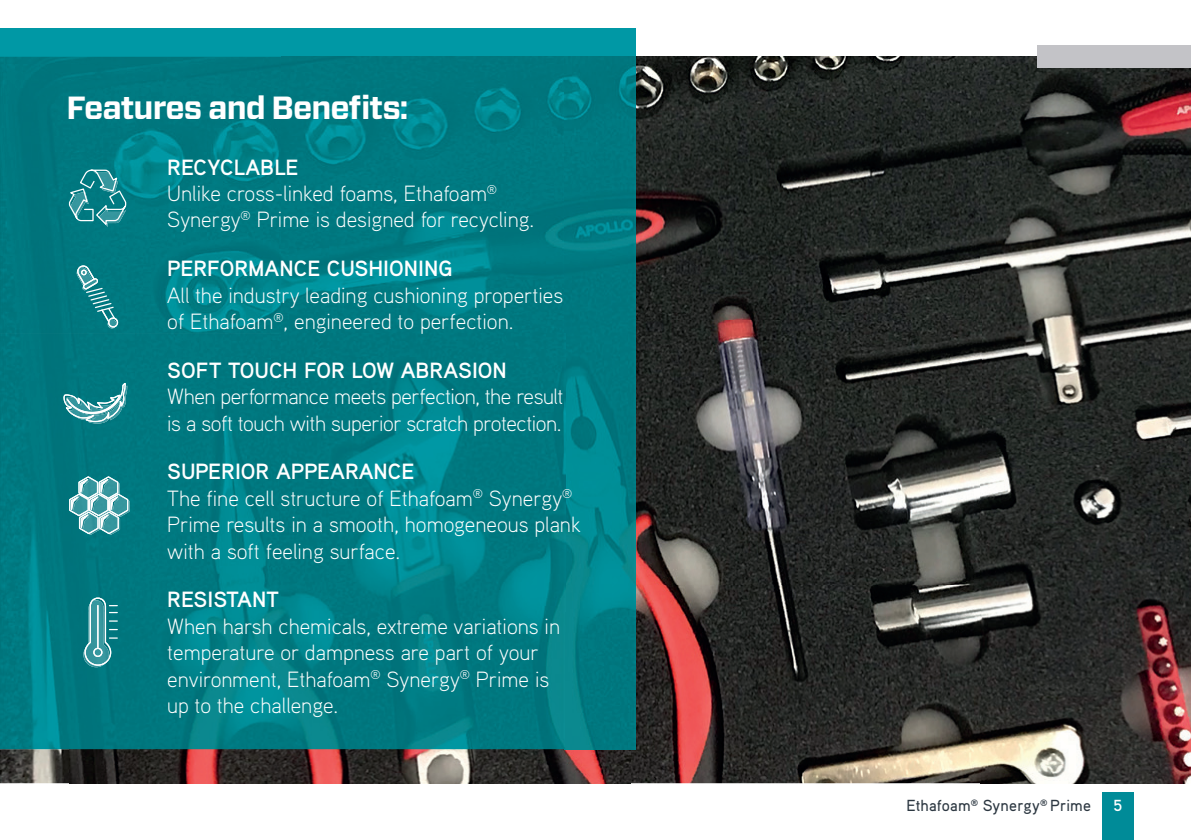
<style>
.page{position:relative;width:1191px;height:840px;background:#fff}
.page>*{position:absolute;margin:0;border:0;box-sizing:border-box;transform-origin:0 0}
.t1{font:700 32px "Forza";letter-spacing:-.03em;color:#fff}
.t2{font:300 22px/26.4px "Aaux Pro OT";color:#fff}
.t3{font:300 22px/26.4px "Aaux Pro OT";letter-spacing:-.02em;color:#fff}
.t4{font:700 22px "Aaux Pro OT";color:#fff}
.t5{font:500 16px "Aaux Pro OT";letter-spacing:.01em;color:#2c3741}
.t6{font:700 16px "Aaux Pro OT";color:#fff}
.s1{font-weight:700}
</style>
<div class="page">
<img style="left:0;top:748px;width:69px;height:34px">
<img style="left:635px;top:57px;width:345px;height:527px">
<img style="left:980px;top:57px;width:211px;height:725px">
<img style="left:630px;top:584px;width:351px;height:198px">
<img style="left:69px;top:748px;width:561px;height:34px">
<div style="left:0;top:28px;width:635px;height:29px;background:#0098a5"></div>
<img style="left:0;top:57px;width:635px;height:691px">
<hr style="left:0;top:28px;width:1px;height:129px;background:#008b98">
<svg style="left:68px;top:169px;width:59px;height:58px;background:#2c9197"></svg>
<svg style="left:77px;top:265px;width:41px;height:63px;background:#268c93"></svg>
<img style="left:126px;top:385px;width:1px;height:32px">
<svg style="left:63px;top:383px;width:63px;height:39px;background:#449ba1"></svg>
<img style="left:128px;top:495px;width:1px;height:21px">
<img style="left:102px;top:533px;width:18px;height:1px">
<img style="left:81px;top:533px;width:19px;height:1px">
<svg style="left:69px;top:476px;width:59px;height:57px;background:#5da8ae"></svg>
<img style="left:83px;top:600px;width:26px;height:67px">
<svg style="left:84px;top:597px;width:33px;height:68px;background:#449ba2"></svg>
<div style="left:1037px;top:45px;width:154px;height:23px;background:#c3c3c7"></div>
<div style="left:1102px;top:791px;width:31px;height:48px;background:#008b98"></div>
<h1 class="t1" style="left:67px;top:86px;width:343px">Features and Benefits:</h1>
<p class="t2" style="left:167px;top:153px;width:368px"><span class="s1">RECYCLABLE<br></span>Unlike cross-linked foams, Ethafoam<sup>®<br></sup>Synergy<sup>®</sup> Prime is designed for recycling.</p>
<p class="t4" style="left:167px;top:254px;width:287px">PERFORMANCE CUSHIONING</p>
<p class="t2" style="left:167px;top:281px;width:397px">All the industry leading cushioning properties of Ethafoam<sup>®</sup>, engineered to perfection.</p>
<p class="t4" style="left:167px;top:356px;width:341px">SOFT TOUCH FOR LOW ABRASION</p>
<p class="t3" style="left:167px;top:382px;width:398px">When performance meets perfection, the result is a soft touch with superior scratch protection.</p>
<p class="t2" style="left:167px;top:457px;width:415px"><span class="s1">SUPERIOR APPEARANCE<br></span>The fine cell structure of Ethafoam<sup>®</sup> Synergy<sup>® </sup>Prime results in a smooth, homogeneous plank with a soft feeling surface.</p>
<p class="t4" style="left:167px;top:585px;width:113px">RESISTANT</p>
<p class="t2" style="left:167px;top:612px;width:394px">When harsh chemicals, extreme variations in temperature or dampness are part of your environment, Ethafoam<sup>®</sup> Synergy<sup>®</sup> Prime is up to the challenge.</p>
<p class="t5" style="left:906px;top:794px;width:186px">Ethafoam<sup>®</sup> Synergy<sup>®</sup> Prime</p>
<p class="t6" style="left:1113px;top:794px;width:10px">5</p>
</div>
